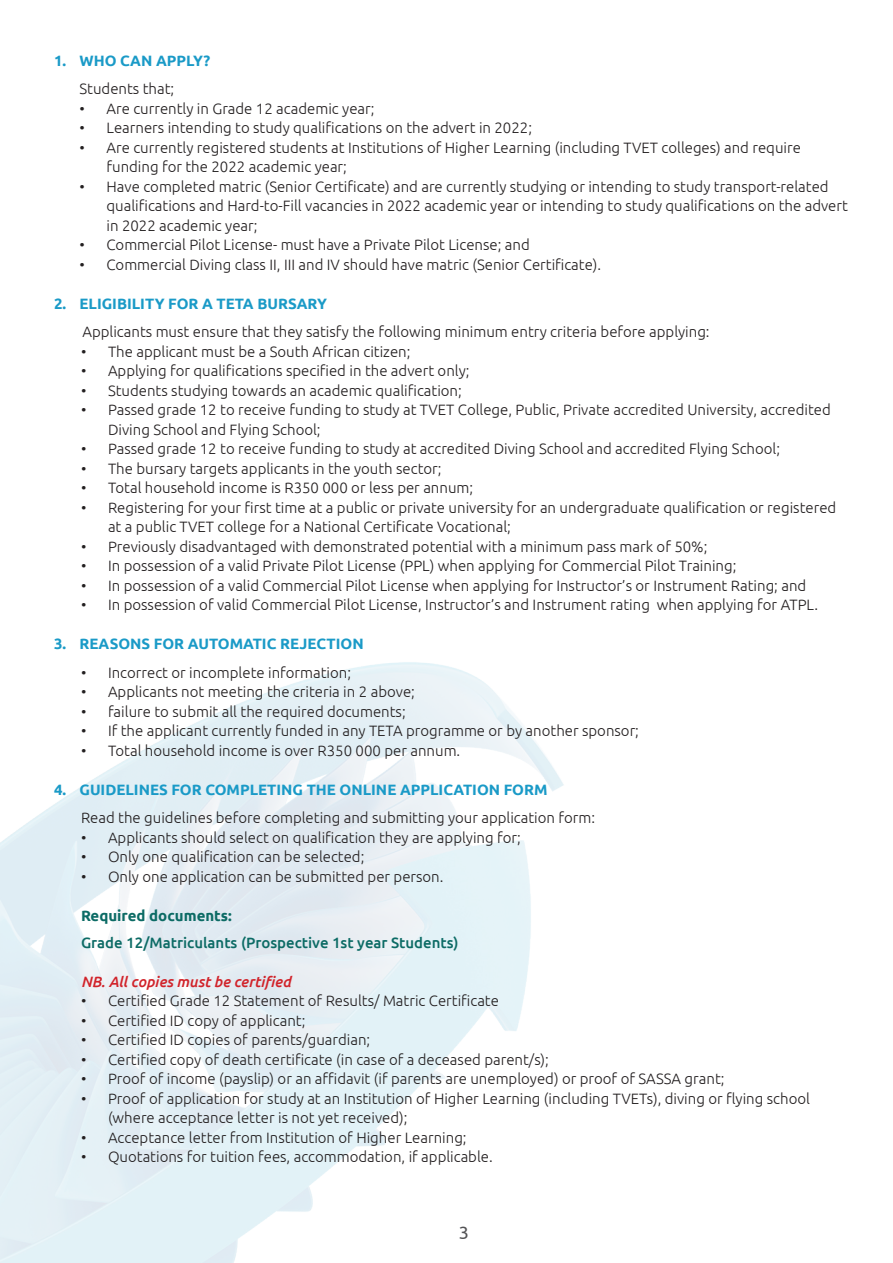
<style>
.page{position:relative;width:893px;height:1263px;background:#fff}
.page>*{position:absolute;margin:0;border:0;box-sizing:border-box;transform-origin:0 0}
.t1{font:18px "Ubuntu";color:#535355}
.t2{font:300 15px/19.5px "Ubuntu";color:#231f20}
.t3{font:700 15px "Ubuntu";color:#1a9ac7}
.t4{font:500 15px "Ubuntu";color:#0c6b65}
.t5{font:italic 500 15px "Ubuntu";color:#d1232a}
.t6{font:700 15px "Ubuntu";color:#0c6b65}
</style>
<div class="page">
<img style="left:0;top:662px;width:564px;height:601px">
<p class="t3" style="left:54px;top:51px;width:158px">1. WHO CAN APPLY?</p>
<p class="t2" style="left:80px;top:79px;width:96px">Students that;</p>
<p class="t2" style="left:80px;top:98px;width:297px">• Are currently in Grade 12 academic year;</p>
<p class="t2" style="left:80px;top:118px;width:454px">• Learners intending to study qualifications on the advert in 2022;</p>
<p class="t2" style="left:106px;top:137px;width:696px;text-indent:-27px">• Are currently registered students at Institutions of Higher Learning (including TVET colleges) and require funding for the 2022 academic year;</p>
<p class="t2" style="left:106px;top:176px;width:743px;text-indent:-27px">• Have completed matric (Senior Certificate) and are currently studying or intending to study transport-related qualifications and Hard-to-Fill vacancies in 2022 academic year or intending to study qualifications on the advert in 2022 academic year;</p>
<p class="t2" style="left:80px;top:235px;width:452px">• Commercial Pilot License- must have a Private Pilot License; and</p>
<p class="t2" style="left:80px;top:254px;width:523px">• Commercial Diving class II, III and IV should have matric (Senior Certificate).</p>
<p class="t3" style="left:54px;top:294px;width:274px">2. ELIGIBILITY FOR A TETA BURSARY</p>
<p class="t2" style="left:82px;top:322px;width:629px">Applicants must ensure that they satisfy the following minimum entry criteria before applying:</p>
<p class="t2" style="left:81px;top:341px;width:331px">• The applicant must be a South African citizen;</p>
<p class="t2" style="left:81px;top:361px;width:390px">• Applying for qualifications specified in the advert only;</p>
<p class="t2" style="left:81px;top:380px;width:382px">• Students studying towards an academic qualification;</p>
<p class="t2" style="left:108px;top:400px;width:724px;text-indent:-27px">• Passed grade 12 to receive funding to study at TVET College, Public, Private accredited University, accredited<br>Diving School and Flying School;</p>
<p class="t2" style="left:81px;top:439px;width:701px">• Passed grade 12 to receive funding to study at accredited Diving School and accredited Flying School;</p>
<p class="t2" style="left:81px;top:458px;width:362px">• The bursary targets applicants in the youth sector;</p>
<p class="t2" style="left:81px;top:478px;width:394px">• Total household income is R350 000 or less per annum;</p>
<p class="t2" style="left:108px;top:497px;width:730px;text-indent:-27px">• Registering for your first time at a public or private university for an undergraduate qualification or registered at a public TVET college for a National Certificate Vocational;</p>
<p class="t2" style="left:81px;top:536px;width:628px">• Previously disadvantaged with demonstrated potential with a minimum pass mark of 50%;</p>
<p class="t2" style="left:81px;top:556px;width:657px">• In possession of a valid Private Pilot License (PPL) when applying for Commercial Pilot Training;</p>
<p class="t2" style="left:81px;top:575px;width:727px">• In possession of a valid Commercial Pilot License when applying for Instructor’s or Instrument Rating; and</p>
<p class="t2" style="left:81px;top:595px;width:739px">• In possession of valid Commercial Pilot License, Instructor’s and Instrument rating when applying for ATPL.</p>
<p class="t3" style="left:54px;top:635px;width:311px">3. REASONS FOR AUTOMATIC REJECTION</p>
<p class="t2" style="left:81px;top:662px;width:272px">• Incorrect or incomplete information;</p>
<p class="t2" style="left:81px;top:682px;width:335px">• Applicants not meeting the criteria in 2 above;</p>
<p class="t2" style="left:81px;top:701px;width:326px">• failure to submit all the required documents;</p>
<p class="t2" style="left:81px;top:721px;width:559px">• If the applicant currently funded in any TETA programme or by another sponsor;</p>
<p class="t2" style="left:81px;top:740px;width:381px">• Total household income is over R350 000 per annum.</p>
<p class="t3" style="left:54px;top:780px;width:495px">4. GUIDELINES FOR COMPLETING THE ONLINE APPLICATION FORM</p>
<p class="t2" style="left:81px;top:808px;width:516px">Read the guidelines before completing and submitting your application form:</p>
<p class="t2" style="left:81px;top:827px;width:441px">• Applicants should select on qualification they are applying for;</p>
<p class="t2" style="left:81px;top:847px;width:285px">• Only one qualification can be selected;</p>
<p class="t2" style="left:81px;top:866px;width:364px">• Only one application can be submitted per person.</p>
<p class="t6" style="left:81px;top:906px;width:152px">Required documents:</p>
<p class="t4" style="left:81px;top:933px;width:379px">Grade 12/Matriculants (Prospective 1st year Students)</p>
<p class="t5" style="left:81px;top:972px;width:211px">NB. All copies must be certified</p>
<p class="t2" style="left:81px;top:991px;width:419px">• Certified Grade 12 Statement of Results/ Matric Certificate</p>
<p class="t2" style="left:81px;top:1010px;width:226px">• Certified ID copy of applicant;</p>
<p class="t2" style="left:81px;top:1030px;width:291px">• Certified ID copies of parents/guardian;</p>
<p class="t2" style="left:81px;top:1049px;width:469px">• Certified copy of death certificate (in case of a deceased parent/s);</p>
<p class="t2" style="left:81px;top:1069px;width:645px">• Proof of income (payslip) or an affidavit (if parents are unemployed) or proof of SASSA grant;</p>
<p class="t2" style="left:108px;top:1088px;width:703px;text-indent:-27px">• Proof of application for study at an Institution of Higher Learning (including TVETs), diving or flying school (where acceptance letter is not yet received);</p>
<p class="t2" style="left:81px;top:1127px;width:387px">• Acceptance letter from Institution of Higher Learning;</p>
<p class="t2" style="left:81px;top:1147px;width:413px">• Quotations for tuition fees, accommodation, if applicable.</p>
<p class="t1" style="left:459px;top:1221px;width:12px">3</p>
</div>
